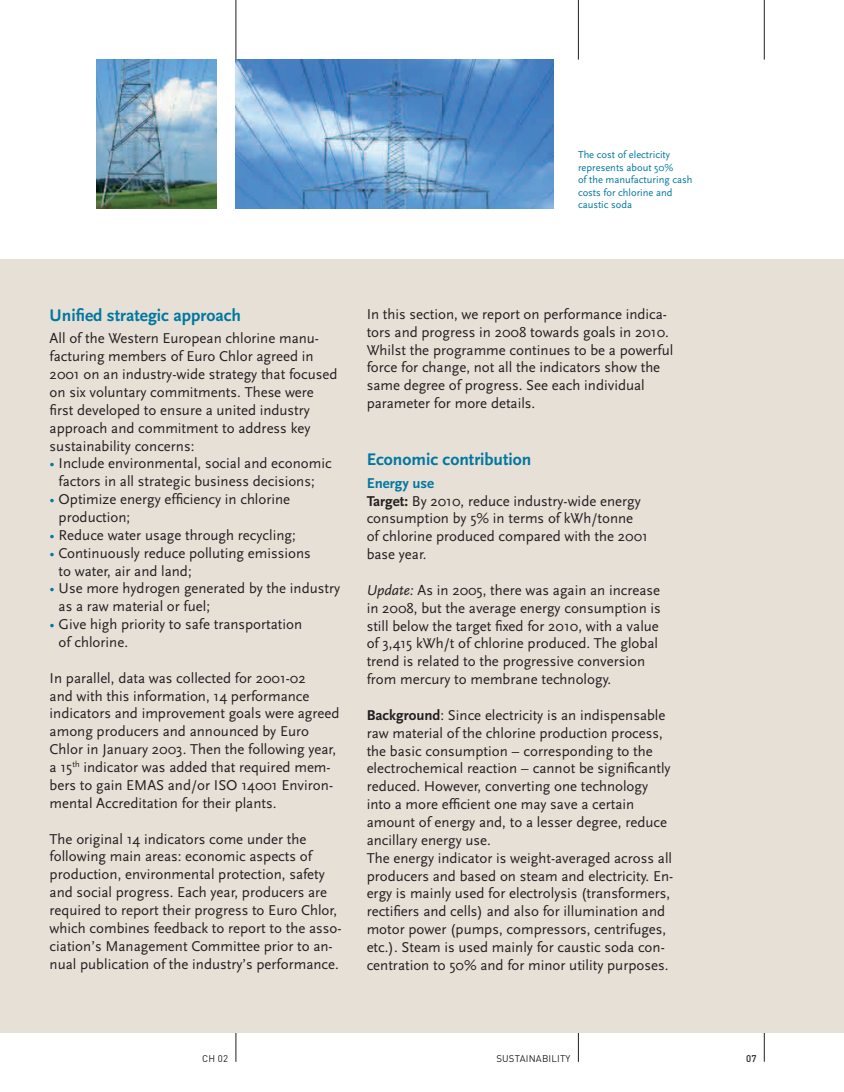
<style>
.page{position:relative;width:844px;height:1092px;background:#fff}
.page>*{position:absolute;margin:0;border:0;box-sizing:border-box;transform-origin:0 0}
.t1{font:700 17.5px "Scala Sans";color:#0077a0}
.t2{font:14.88px/17.8px "Scala Sans";color:#231f20}
.t3{font:10.5px/12.6px "Scala Sans";color:#0077a0}
.t4{font:9.62px "DIN";letter-spacing:.02em;color:#231f20}
.t5{font:500 9.62px "DIN";color:#231f20}
.s1{color:#0077a0}
.s2{font-weight:700;color:#0077a0}
.s3{font-weight:700}
.s4{font-style:italic}
</style>
<div class="page">
<hr style="left:763px;top:0;width:1px;height:60px;background:#231f20">
<hr style="left:577px;top:0;width:1px;height:60px;background:#231f20">
<hr style="left:235px;top:0;width:1px;height:60px;background:#231f20">
<svg style="left:577px;top:1032px;width:1px;height:29px"></svg>
<svg style="left:235px;top:1032px;width:1px;height:29px"></svg>
<svg style="left:763px;top:1032px;width:1px;height:29px"></svg>
<div style="left:0;top:259px;width:843px;height:773px;background:#e6e0d7"></div>
<img style="left:236px;top:60px;width:317px;height:148px">
<img style="left:96px;top:60px;width:120px;height:148px">
<p class="t3" style="left:578px;top:148px;width:116px">The cost of electricity represents about 50%<br>of the manufacturing cash costs for chlorine and caustic soda</p>
<p class="t1" style="left:50px;top:305px;width:193px">Unified strategic approach</p>
<p class="t2" style="left:50px;top:330px;width:289px">All of the Western European chlorine manu&shy;facturing members of Euro Chlor agreed in 2001 on an industry-wide strategy that focused on six voluntary commitments. These were first developed to ensure a united industry approach and commitment to address key sustainability concerns:</p>
<p class="t2" style="left:50px;top:455px;width:283px;text-align:center"><span class="s1">•</span> Include environmental, social and economic factors in all strategic business decisions;</p>
<p class="t2" style="left:59px;top:490px;width:233px;text-indent:-9px"><span class="s1">•</span> Optimize energy efficiency in chlorine production;</p>
<p class="t2" style="left:50px;top:526px;width:247px"><span class="s1">•</span> Reduce water usage through recycling;</p>
<p class="t2" style="left:59px;top:544px;width:254px;text-indent:-9px"><span class="s1">•</span> Continuously reduce polluting emissions to water, air and land;</p>
<p class="t2" style="left:59px;top:580px;width:283px;text-indent:-9px"><span class="s1">•</span> Use more hydrogen generated by the industry as a raw material or fuel;</p>
<p class="t2" style="left:59px;top:615px;width:245px;text-indent:-9px"><span class="s1">•</span> Give high priority to safe transportation of chlorine.</p>
<p class="t2" style="left:50px;top:669px;width:291px">In parallel, data was collected for 2001-02<br>and with this information, 14 performance indicators and improvement goals were agreed among producers and announced by Euro Chlor in January 2003. Then the following year, a 15<sup>th</sup> indicator was added that required mem&shy;bers to gain EMAS and/or ISO 14001 Environ&shy;mental Accreditation for their plants.</p>
<p class="t2" style="left:50px;top:830px;width:293px">The original 14 indicators come under the following main areas: economic aspects of production, environmental protection, safety and social progress. Each year, producers are required to report their progress to Euro Chlor, which combines feedback to report to the asso&shy;ciation’s Management Committee prior to an&shy;nual publication of the industry’s performance.</p>
<p class="t2" style="left:366px;top:305px;width:308px">In this section, we report on performance indica&shy;tors and progress in 2008 towards goals in 2010.<br>Whilst the programme continues to be a powerful force for change, not all the indicators show the same degree of progress. See each individual parameter for more details.</p>
<p class="t1" style="left:366px;top:449px;width:166px">Economic contribution</p>
<p class="t2" style="left:366px;top:474px;width:283px"><span class="s2">Energy use<br></span><span class="s3">Target:</span> By 2010, reduce industry-wide energy consumption by 5% in terms of kWh/tonne of chlorine produced compared with the 2001 base year.</p>
<p class="t2" style="left:366px;top:581px;width:295px"><span class="s4">Update:</span> As in 2005, there was again an increase in 2008, but the average energy consumption is still below the target fixed for 2010, with a value of 3,415 kWh/t of chlorine produced. The global trend is related to the progressive conversion from mercury to membrane technology.</p>
<p class="t2" style="left:366px;top:706px;width:308px"><span class="s3">Background</span>: Since electricity is an indispensable raw material of the chlorine production process, the basic consumption – corresponding to the electrochemical reaction – cannot be significantly reduced. However, converting one technology into a more efficient one may save a certain amount of energy and, to a lesser degree, reduce ancillary energy use.<br>The energy indicator is weight-averaged across all producers and based on steam and electricity. En&shy;ergy is mainly used for electrolysis (transformers, rectifiers and cells) and also for illumination and motor power (pumps, compressors, centrifuges, etc.). Steam is used mainly for caustic soda con&shy;centration to 50% and for minor utility purposes.</p>
<p class="t4" style="left:202px;top:1052px;width:28px">CH 02</p>
<p class="t4" style="left:496px;top:1052px;width:76px">SUSTAINABILITY</p>
<p class="t5" style="left:745px;top:1051px;width:12px">07</p>
</div>
